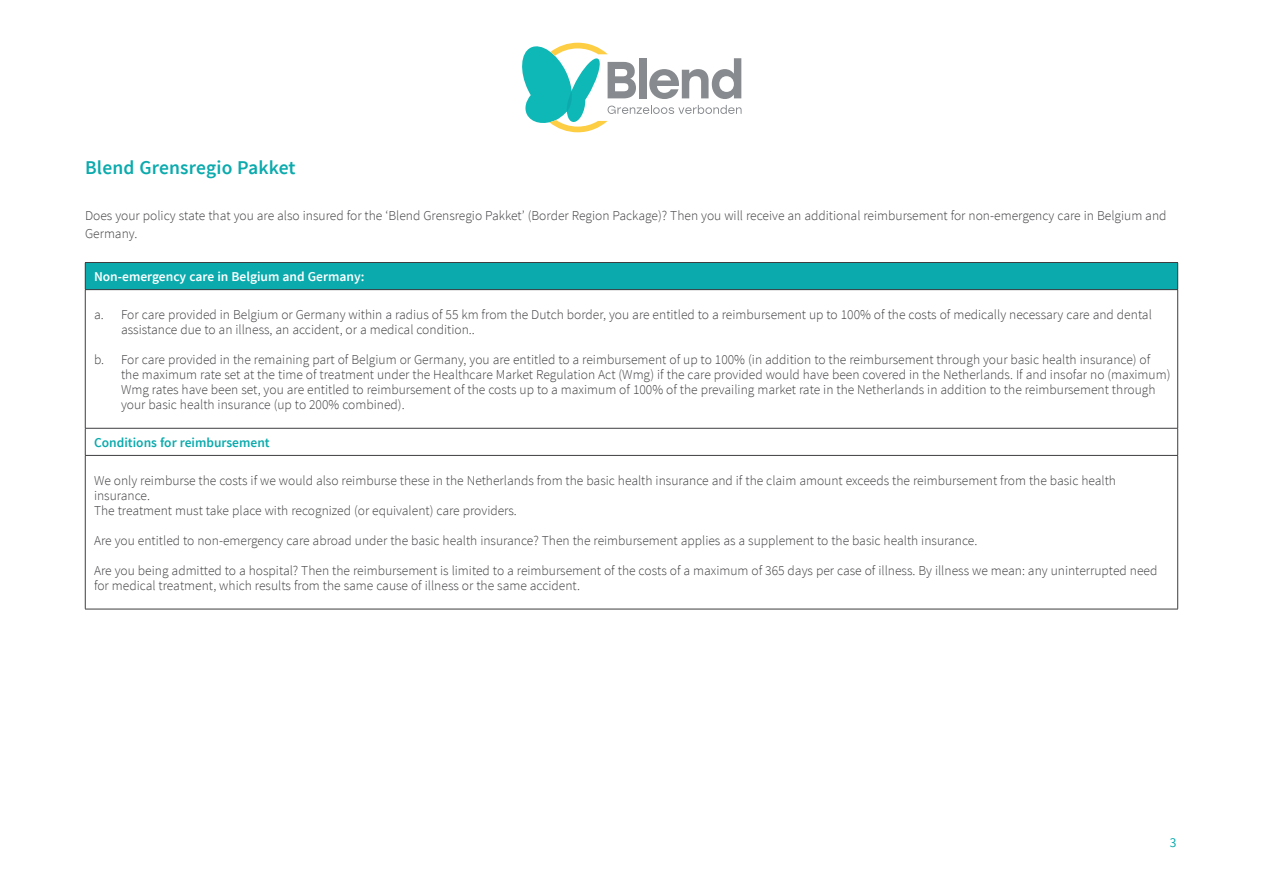
<style>
.page{position:relative;width:1263px;height:893px;background:#fff}
.page>*{position:absolute;margin:0;border:0;box-sizing:border-box;transform-origin:0 0}
.t1{font:600 19.5px "Source Sans Pro";letter-spacing:.01em;color:#0baaad}
.t2{font:300 13.5px/15px "Source Sans Pro";color:#3e3d40}
.t3{font:600 13.5px "Source Sans Pro";color:#fff}
.t4{font:600 13.5px "Source Sans Pro";color:#0baaad}
.t5{font:13.5px "Source Sans Pro";color:#0baaad}
</style>
<div class="page">
<svg style="left:522px;top:43px;width:219px;height:89px"></svg>
<div style="left:85px;top:262px;width:1093px;height:28px;background:#0baaad"></div>
<svg style="left:1177px;top:429px;width:1px;height:26px"></svg>
<svg style="left:85px;top:429px;width:1px;height:26px"></svg>
<svg style="left:1177px;top:263px;width:1px;height:26px"></svg>
<hr style="left:85px;top:262px;width:1093px;height:1px;background:#3e3d40">
<hr style="left:85px;top:289px;width:1093px;height:1px;background:#3e3d40">
<svg style="left:85px;top:263px;width:1px;height:26px"></svg>
<hr style="left:85px;top:290px;width:1px;height:138px;background:#3e3d40">
<hr style="left:1177px;top:290px;width:1px;height:138px;background:#3e3d40">
<hr style="left:85px;top:428px;width:1093px;height:1px;background:#3e3d40">
<hr style="left:85px;top:456px;width:1px;height:153px;background:#3e3d40">
<hr style="left:1177px;top:456px;width:1px;height:153px;background:#3e3d40">
<hr style="left:85px;top:609px;width:1093px;height:1px;background:#3e3d40">
<hr style="left:85px;top:455px;width:1093px;height:1px;background:#3e3d40">
<h1 class="t1" style="left:85px;top:155px;width:212px">Blend Grensregio Pakket</h1>
<p class="t2" style="left:85px;top:207px;width:1083px;line-height:18px">Does your policy state that you are also insured for the ‘Blend Grensregio Pakket’ (Border Region Package)? Then you will receive an additional reimbursement for non-emergency care in Belgium and<br>Germany.</p>
<p class="t3" style="left:94px;top:268px;width:272px">Non-emergency care in Belgium and Germany:</p>
<p class="t2" style="left:121px;top:307px;width:1032px;text-indent:-27px">a. For care provided in Belgium or Germany within a radius of 55 km from the Dutch border, you are entitled to a reimbursement up to 100% of the costs of medically necessary care and dental assistance due to an illness, an accident, or a medical condition..</p>
<p class="t2" style="left:121px;top:352px;width:1051px;text-indent:-27px">b. For care provided in the remaining part of Belgium or Germany, you are entitled to a reimbursement of up to 100% (in addition to the reimbursement through your basic health insurance) of the maximum rate set at the time of treatment under the Healthcare Market Regulation Act (Wmg) if the care provided would have been covered in the Netherlands. If and insofar no (maximum)<br>Wmg rates have been set, you are entitled to reimbursement of the costs up to a maximum of 100% of the prevailing market rate in the Netherlands in addition to the reimbursement through your basic health insurance (up to 200% combined).</p>
<p class="t4" style="left:94px;top:434px;width:177px">Conditions for reimbursement</p>
<p class="t2" style="left:94px;top:473px;width:1023px">We only reimburse the costs if we would also reimburse these in the Netherlands from the basic health insurance and if the claim amount exceeds the reimbursement from the basic health insurance.<br>The treatment must take place with recognized (or equivalent) care providers.</p>
<p class="t2" style="left:94px;top:533px;width:885px">Are you entitled to non-emergency care abroad under the basic health insurance? Then the reimbursement applies as a supplement to the basic health insurance.</p>
<p class="t2" style="left:94px;top:563px;width:1065px">Are you being admitted to a hospital? Then the reimbursement is limited to a reimbursement of the costs of a maximum of 365 days per case of illness. By illness we mean: any uninterrupted need for medical treatment, which results from the same cause of illness or the same accident.</p>
<p class="t5" style="left:1170px;top:834px;width:8px">3</p>
</div>
